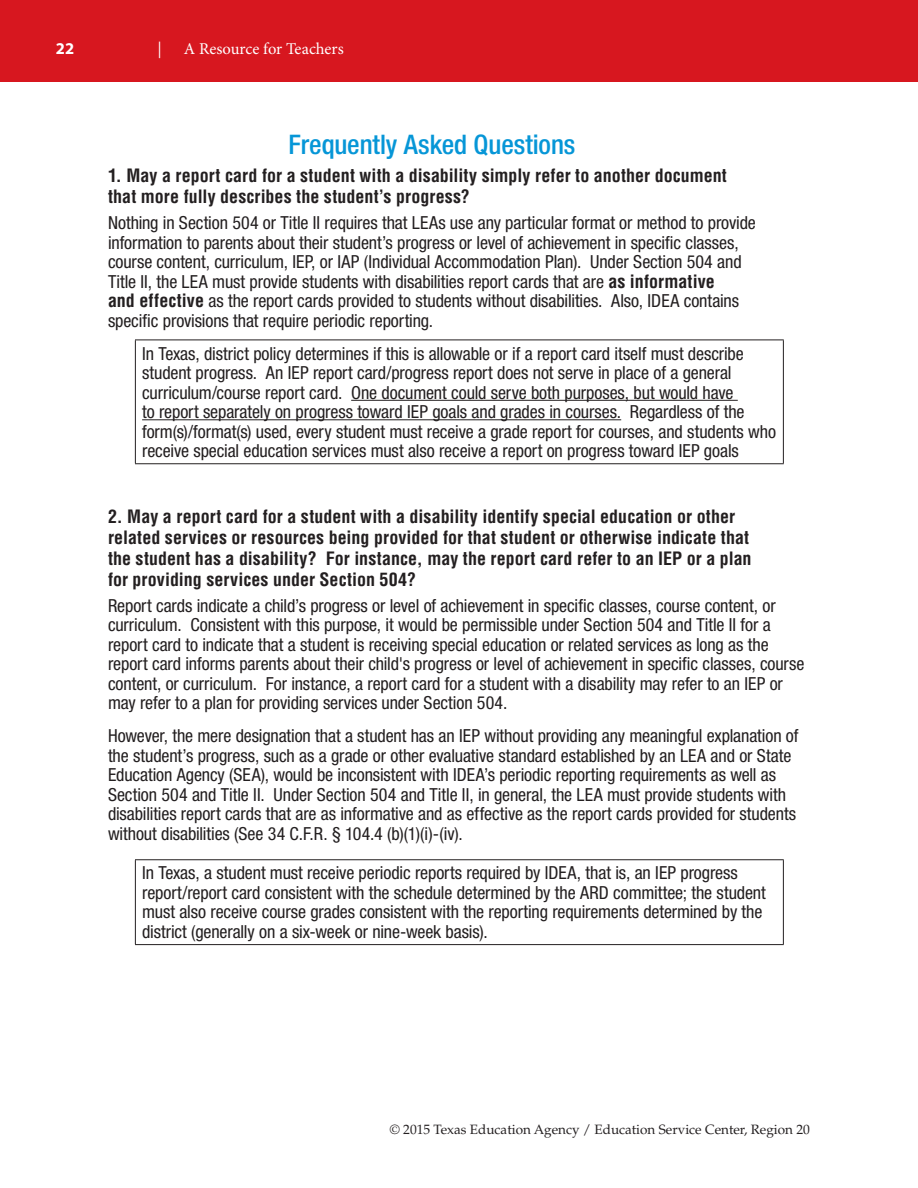
<style>
.page{position:relative;width:918px;height:1188px;background:#fff}
.page>*{position:absolute;margin:0;border:0;box-sizing:border-box;transform-origin:0 0}
.t1{font:500 condensed 27px "Helvetica Neue LT Std";letter-spacing:-.005em;color:#0696d7}
.t2{font:condensed 18px/19.5px "Helvetica Neue LT Std";letter-spacing:-.005em;color:#231f20}
.t3{font:700 condensed 18px/21px "Helvetica CE";letter-spacing:.005em;color:#231f20}
.t4{font:16.5px "Minion Pro";color:#fff}
.t5{font:700 16.5px "Myriad Pro";color:#fff}
.t6{font:italic 16.5px "Minion Pro";color:#fff}
.t7{font:13.5px "Palatino LT Std";color:#231f20}
.s1{font-family:"Helvetica CE";font-weight:700}
</style>
<div class="page">
<div style="left:0;top:0;width:918px;height:82px;background:#d7171f"></div>
<hr style="left:135px;top:340px;width:649px;height:1px;background:#231f20">
<hr style="left:135px;top:340px;width:1px;height:123px;background:#231f20">
<hr style="left:783px;top:340px;width:1px;height:123px;background:#231f20">
<hr style="left:135px;top:463px;width:649px;height:1px;background:#231f20">
<hr style="left:351px;top:400px;width:387px;height:1px;background:#231f20">
<hr style="left:142px;top:419px;width:479px;height:1px;background:#231f20">
<hr style="left:135px;top:859px;width:649px;height:1px;background:#231f20">
<hr style="left:135px;top:860px;width:1px;height:84px;background:#231f20">
<hr style="left:783px;top:860px;width:1px;height:84px;background:#231f20">
<hr style="left:135px;top:944px;width:649px;height:1px;background:#231f20">
<p class="t5" style="left:56px;top:38px;width:20px">22</p>
<p class="t6" style="left:157px;top:38px;width:5px">|</p>
<p class="t4" style="left:184px;top:38px;width:161px">A Resource for Teachers</p>
<p class="t1" style="left:289px;top:129px;width:288px">Frequently Asked Questions</p>
<p class="t3" style="left:108px;top:165px;width:621px">1. May a report card for a student with a disability simply refer to another document that more fully describes the student’s progress?</p>
<p class="t2" style="left:108px;top:213px;width:649px">Nothing in Section 504 or Title II requires that LEAs use any particular format or method to provide information to parents about their student’s progress or level of achievement in specific classes, course content, curriculum, IEP, or IAP (Individual Accommodation Plan). Under Section 504 and Title II, the LEA must provide students with disabilities report cards that are <span class="s1">as informative<br>and effective</span> as the report cards provided to students without disabilities. Also, IDEA contains specific provisions that require periodic reporting.</p>
<p class="t2" style="left:142px;top:343px;width:635px">In Texas, district policy determines if this is allowable or if a report card itself must describe student progress. An IEP report card/progress report does not serve in place of a general curriculum/course report card. One document could serve both purposes, but would have<br>to report separately on progress toward IEP goals and grades in courses. Regardless of the form(s)/format(s) used, every student must receive a grade report for courses, and students who receive special education services must also receive a report on progress toward IEP goals</p>
<p class="t3" style="left:108px;top:505px;width:645px">2. May a report card for a student with a disability identify special education or other related services or resources being provided for that student or otherwise indicate that the student has a disability? For instance, may the report card refer to an IEP or a plan for providing services under Section 504?</p>
<p class="t2" style="left:108px;top:596px;width:698px">Report cards indicate a child’s progress or level of achievement in specific classes, course content, or curriculum. Consistent with this purpose, it would be permissible under Section 504 and Title II for a report card to indicate that a student is receiving special education or related services as long as the report card informs parents about their child's progress or level of achievement in specific classes, course content, or curriculum. For instance, a report card for a student with a disability may refer to an IEP or may refer to a plan for providing services under Section 504.</p>
<p class="t2" style="left:108px;top:726px;width:692px">However, the mere designation that a student has an IEP without providing any meaningful explanation of the student’s progress, such as a grade or other evaluative standard established by an LEA and or State Education Agency (SEA), would be inconsistent with IDEA’s periodic reporting requirements as well as Section 504 and Title II. Under Section 504 and Title II, in general, the LEA must provide students with disabilities report cards that are as informative and as effective as the report cards provided for students without disabilities (See 34 C.F.R. § 104.4 (b)(1)(i)-(iv).</p>
<p class="t2" style="left:142px;top:863px;width:625px">In Texas, a student must receive periodic reports required by IDEA, that is, an IEP progress report/report card consistent with the schedule determined by the ARD committee; the student must also receive course grades consistent with the reporting requirements determined by the district (generally on a six-week or nine-week basis).</p>
<p class="t7" style="left:390px;top:1121px;width:422px">© 2015 Texas Education Agency / Education Service Center, Region 20</p>
</div>
